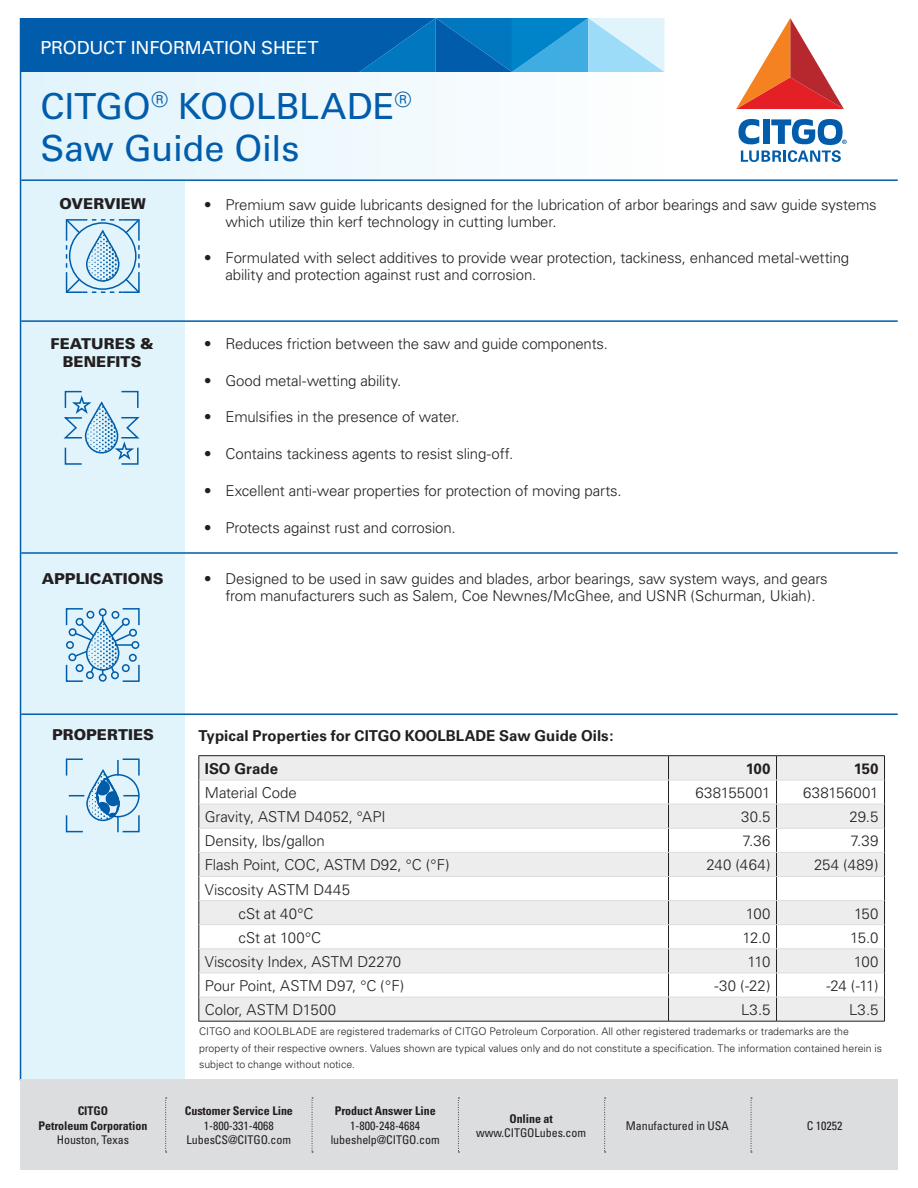
<style>
.page{position:relative;width:918px;height:1188px;background:#fff}
.page>*{position:absolute;margin:0;border:0;box-sizing:border-box;transform-origin:0 0}
.Headers{font:36px "Univers";letter-spacing:-.01em;color:#015dab}
.Headers-2{font:18px "Univers";letter-spacing:-.01em;color:#fff}
.t1{font:300 15px/16.5px "Univers";letter-spacing:-.01em;color:#231f20}
.Disclaimers{font:700 15px "Univers";color:#231f20}
.Headers-3{font:900 15px/18px "Univers";color:#231f20;text-align:center}
.t2{font:300 15px "Univers";letter-spacing:.01em;color:#231f20}
.t3{font:300 15px "Univers";letter-spacing:.015em;color:#231f20}
.t4{font:300 15px "Univers";letter-spacing:.02em;color:#231f20}
.t5{font:condensed 12px/14.4px "Univers";letter-spacing:-.005em;color:#231f20;text-align:center}
.t6{font:700 condensed 12px/14.4px "Univers";letter-spacing:-.005em;color:#231f20;text-align:center}
.Disclaimers-2{font:300 10.5px/16.5px "Univers";letter-spacing:.005em;color:#231f20}
.s1{font-weight:400}
.s2{font-weight:700}
</style>
<div class="page">
<div style="left:21px;top:181px;width:164px;height:899px;background:#e1f4fc"></div>
<div style="left:21px;top:72px;width:644px;height:108px;background:linear-gradient(to right,#e0f4fc,#fefefe)"></div>
<svg style="left:736px;top:18px;width:108px;height:91px"></svg>
<svg style="left:738px;top:119px;width:109px;height:43px"></svg>
<svg style="left:21px;top:18px;width:644px;height:54px;background:#1b77bb"></svg>
<hr style="left:21px;top:179px;width:877px;height:2px;background:#015dab">
<hr style="left:21px;top:320px;width:877px;height:2px;background:#015dab">
<hr style="left:21px;top:713px;width:877px;height:2px;background:#015dab">
<hr style="left:21px;top:552px;width:877px;height:2px;background:#015dab">
<hr style="left:20px;top:18px;width:1px;height:1062px;background:#015dab">
<hr style="left:20px;top:1079px;width:878px;height:2px;background:#015dab">
<svg style="left:66px;top:219px;width:74px;height:74px"></svg>
<svg style="left:64px;top:391px;width:76px;height:74px"></svg>
<svg style="left:66px;top:608px;width:74px;height:74px"></svg>
<div style="left:20px;top:1080px;width:878px;height:90px;background:#dcdddf"></div>
<svg style="left:751px;top:1098px;width:1px;height:55px"></svg>
<svg style="left:604px;top:1098px;width:2px;height:55px"></svg>
<svg style="left:458px;top:1098px;width:1px;height:55px"></svg>
<svg style="left:312px;top:1098px;width:1px;height:55px"></svg>
<svg style="left:165px;top:1098px;width:2px;height:55px"></svg>
<svg style="left:200px;top:756px;width:684px;height:265px;fill:#ededee"></svg>
<hr style="left:199px;top:755px;width:470px;height:1px;background:#231f20">
<hr style="left:669px;top:755px;width:108px;height:1px;background:#231f20">
<hr style="left:777px;top:755px;width:108px;height:1px;background:#231f20">
<svg style="left:199px;top:756px;width:1px;height:265px"></svg>
<svg style="left:668px;top:756px;width:1px;height:265px"></svg>
<svg style="left:776px;top:756px;width:1px;height:265px"></svg>
<svg style="left:884px;top:756px;width:1px;height:265px"></svg>
<hr style="left:199px;top:1021px;width:470px;height:1px;background:#231f20">
<hr style="left:669px;top:1021px;width:108px;height:1px;background:#231f20">
<hr style="left:777px;top:1021px;width:108px;height:1px;background:#231f20">
<hr style="left:199px;top:780px;width:470px;height:1px;background:#dcdddf">
<hr style="left:669px;top:780px;width:108px;height:1px;background:#dcdddf">
<hr style="left:777px;top:780px;width:107px;height:1px;background:#dcdddf">
<hr style="left:199px;top:804px;width:470px;height:1px;background:#dcdddf">
<hr style="left:669px;top:804px;width:108px;height:1px;background:#dcdddf">
<hr style="left:777px;top:804px;width:107px;height:1px;background:#dcdddf">
<hr style="left:199px;top:828px;width:470px;height:1px;background:#dcdddf">
<hr style="left:669px;top:828px;width:108px;height:1px;background:#dcdddf">
<hr style="left:777px;top:828px;width:107px;height:1px;background:#dcdddf">
<hr style="left:199px;top:852px;width:470px;height:1px;background:#dcdddf">
<hr style="left:669px;top:852px;width:108px;height:1px;background:#dcdddf">
<hr style="left:777px;top:852px;width:107px;height:1px;background:#dcdddf">
<hr style="left:199px;top:876px;width:470px;height:1px;background:#dcdddf">
<hr style="left:669px;top:876px;width:108px;height:1px;background:#dcdddf">
<hr style="left:777px;top:876px;width:107px;height:1px;background:#dcdddf">
<hr style="left:199px;top:900px;width:470px;height:1px;background:#dcdddf">
<hr style="left:669px;top:900px;width:108px;height:1px;background:#dcdddf">
<hr style="left:777px;top:900px;width:107px;height:1px;background:#dcdddf">
<hr style="left:199px;top:924px;width:470px;height:1px;background:#dcdddf">
<hr style="left:669px;top:924px;width:108px;height:1px;background:#dcdddf">
<hr style="left:777px;top:924px;width:107px;height:1px;background:#dcdddf">
<hr style="left:199px;top:949px;width:470px;height:1px;background:#dcdddf">
<hr style="left:669px;top:949px;width:108px;height:1px;background:#dcdddf">
<hr style="left:777px;top:949px;width:107px;height:1px;background:#dcdddf">
<hr style="left:199px;top:973px;width:470px;height:1px;background:#dcdddf">
<hr style="left:669px;top:973px;width:108px;height:1px;background:#dcdddf">
<hr style="left:777px;top:973px;width:107px;height:1px;background:#dcdddf">
<hr style="left:199px;top:997px;width:470px;height:1px;background:#dcdddf">
<hr style="left:669px;top:997px;width:108px;height:1px;background:#dcdddf">
<hr style="left:777px;top:997px;width:107px;height:1px;background:#dcdddf">
<svg style="left:66px;top:759px;width:74px;height:73px"></svg>
<p class="Headers-2" style="left:40px;top:37px;width:279px">PRODUCT INFORMATION SHEET</p>
<p class="Headers" style="left:40px;top:84px;width:372px">CITGO<sup>®</sup> KOOLBLADE<sup>®</sup></p>
<p class="Headers" style="left:40px;top:126px;width:260px">Saw Guide Oils</p>
<p class="Headers-3" style="left:59px;top:195px;width:88px">OVERVIEW</p>
<p class="Headers-3" style="left:51px;top:334px;width:105px">FEATURES &amp;<br>BENEFITS</p>
<p class="Headers-3" style="left:42px;top:569px;width:123px">APPLICATIONS</p>
<p class="t1" style="left:225px;top:197px;width:653px;text-indent:-20px"><span class="s1">•</span> Premium saw guide lubricants designed for the lubrication of arbor bearings and saw guide systems which utilize thin kerf technology in cutting lumber.</p>
<p class="t1" style="left:225px;top:250px;width:625px;text-indent:-20px"><span class="s1">•</span> Formulated with select additives to provide wear protection, tackiness, enhanced metal-wetting ability and protection against rust and corrosion.</p>
<p class="t1" style="left:205px;top:335px;width:404px"><span class="s1">•</span> Reduces friction between the saw and guide components.</p>
<p class="t1" style="left:205px;top:372px;width:198px"><span class="s1">•</span> Good metal-wetting ability.</p>
<p class="t1" style="left:205px;top:409px;width:256px"><span class="s1">•</span> Emulsifies in the presence of water.</p>
<p class="t1" style="left:205px;top:446px;width:310px"><span class="s1">•</span> Contains tackiness agents to resist sling-off.</p>
<p class="t1" style="left:205px;top:482px;width:418px"><span class="s1">•</span> Excellent anti-wear properties for protection of moving parts.</p>
<p class="t1" style="left:205px;top:519px;width:252px"><span class="s1">•</span> Protects against rust and corrosion.</p>
<p class="t1" style="left:205px;top:571px;width:624px;text-align:center"><span class="s1">•</span> Designed to be used in saw guides and blades, arbor bearings, saw system ways, and gears from manufacturers such as Salem, Coe Newnes/McGhee, and USNR (Schurman, Ukiah).</p>
<p class="Headers-3" style="left:52px;top:726px;width:103px">PROPERTIES</p>
<p class="t6" style="left:39px;top:1104px;width:110px">CITGO<br>Petroleum Corporation<br><span class="s1">Houston, Texas</span></p>
<p class="Disclaimers" style="left:199px;top:727px;width:416px">Typical Properties for CITGO KOOLBLADE Saw Guide Oils:</p>
<p class="Disclaimers" style="left:205px;top:760px;width:75px">ISO Grade</p>
<p class="Disclaimers" style="left:746px;top:760px;width:26px">100</p>
<p class="Disclaimers" style="left:854px;top:760px;width:26px">150</p>
<p class="t1" style="left:205px;top:785px;width:93px">Material Code</p>
<p class="t3" style="left:695px;top:784px;width:77px">638155001</p>
<p class="t4" style="left:803px;top:784px;width:77px">638156001</p>
<p class="t1" style="left:205px;top:809px;width:182px">Gravity, ASTM D4052, °API</p>
<p class="t1" style="left:741px;top:809px;width:31px">30.5</p>
<p class="t1" style="left:849px;top:809px;width:31px">29.5</p>
<p class="t1" style="left:205px;top:833px;width:122px">Density, lbs/gallon</p>
<p class="t1" style="left:742px;top:833px;width:30px">7.36</p>
<p class="t1" style="left:850px;top:833px;width:30px">7.39</p>
<p class="t1" style="left:205px;top:857px;width:246px">Flash Point, COC, ASTM D92, °C (°F)</p>
<p class="t1" style="left:706px;top:857px;width:66px">240 (464)</p>
<p class="t1" style="left:814px;top:857px;width:66px">254 (489)</p>
<p class="t2" style="left:205px;top:880px;width:147px">Viscosity ASTM D445</p>
<p class="t1" style="left:239px;top:905px;width:76px">cSt at 40°C</p>
<p class="t1" style="left:746px;top:905px;width:26px">100</p>
<p class="t1" style="left:854px;top:905px;width:26px">150</p>
<p class="t1" style="left:239px;top:929px;width:84px">cSt at 100°C</p>
<p class="t1" style="left:743px;top:929px;width:29px">12.0</p>
<p class="t1" style="left:850px;top:929px;width:30px">15.0</p>
<p class="t1" style="left:205px;top:953px;width:198px">Viscosity Index, ASTM D2270</p>
<p class="t1" style="left:748px;top:953px;width:24px">110</p>
<p class="t1" style="left:854px;top:953px;width:26px">100</p>
<p class="t1" style="left:205px;top:978px;width:201px">Pour Point, ASTM D97, °C (°F)</p>
<p class="t1" style="left:715px;top:978px;width:57px">-30 (-22)</p>
<p class="t1" style="left:827px;top:978px;width:53px">-24 (-11)</p>
<p class="t1" style="left:205px;top:1002px;width:133px">Color, ASTM D1500</p>
<p class="t1" style="left:741px;top:1002px;width:31px">L3.5</p>
<p class="t1" style="left:849px;top:1002px;width:31px">L3.5</p>
<p class="Disclaimers-2" style="left:199px;top:1023px;width:684px">CITGO and KOOLBLADE are registered trademarks of CITGO Petroleum Corporation. All other registered trademarks or trademarks are the property of their respective owners. Values shown are typical values only and do not constitute a specification. The information contained herein is subject to change without notice.</p>
<p class="t6" style="left:185px;top:1104px;width:110px">Customer Service Line</p>
<p class="t5" style="left:204px;top:1118px;width:71px">1-800-331-4068</p>
<p class="t5" style="left:187px;top:1132px;width:106px">LubesCS@CITGO.com</p>
<p class="t5" style="left:331px;top:1104px;width:111px"><span class="s2">Product Answer Line<br></span>1-800-248-4684 lubeshelp@CITGO.com</p>
<p class="t5" style="left:476px;top:1111px;width:111px"><span class="s2">Online at </span>www.CITGOLubes.com</p>
<p class="t5" style="left:807px;top:1118px;width:37px">C 10252</p>
<p class="t5" style="left:626px;top:1119px;width:104px">Manufactured in USA</p>
</div>
